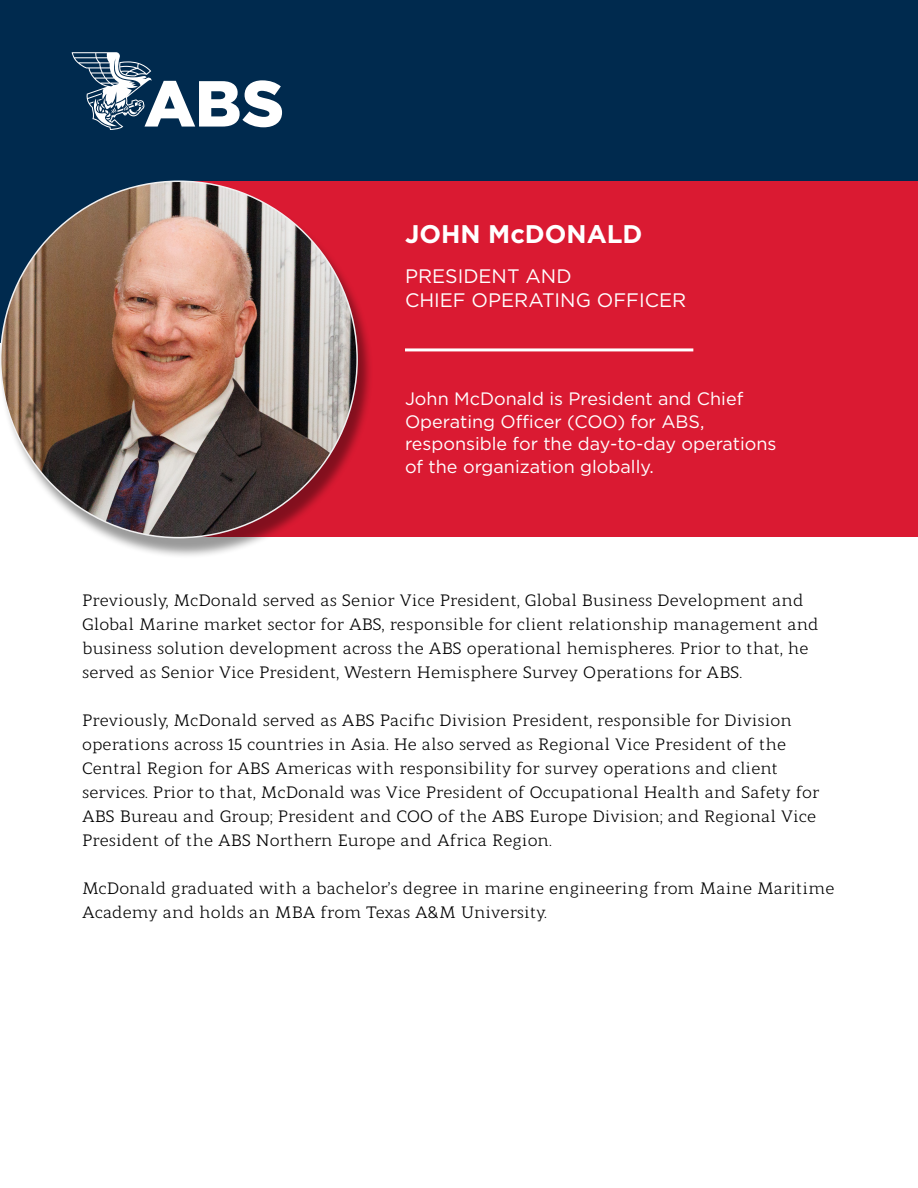
<style>
.page{position:relative;width:918px;height:1188px;background:#fff}
.page>*{position:absolute;margin:0;border:0;box-sizing:border-box;transform-origin:0 0}
.t1{font:700 25.5px "Gotham";color:#fff}
.t2{font:19.5px/24px "Gotham";color:#fff}
.t3{font:18px/22.5px "Gotham";color:#fff}
.t4{font:16.5px/24px "Modum";color:#000}
</style>
<div class="page">
<div style="left:0;top:0;width:918px;height:343px;background:#002a4e"></div>
<svg style="left:72px;top:52px;width:210px;height:78px"></svg>
<div style="left:168px;top:181px;width:750px;height:356px;background:#da1a32"></div>
<hr style="left:405px;top:348px;width:288px;height:3px;background:#fff">
<div style="left:0;top:185px;width:373px;height:374px;background:#000;opacity:.4"></div>
<img style="left:1px;top:181px;width:356px;height:357px;border-radius:178px">
<h1 class="t1" style="left:405px;top:217px;width:239px">JOHN McDONALD</h1>
<p class="t2" style="left:405px;top:264px;width:283px">PRESIDENT AND<br>CHIEF OPERATING OFFICER</p>
<p class="t3" style="left:405px;top:387px;width:373px">John McDonald is President and Chief Operating Officer (COO) for ABS, responsible for the day-to-day operations of the organization globally.</p>
<p class="t4" style="left:82px;top:587px;width:738px">Previously, McDonald served as Senior Vice President, Global Business Development and Global Marine market sector for ABS, responsible for client relationship management and business solution development across the ABS operational hemispheres. Prior to that, he served as Senior Vice President, Western Hemisphere Survey Operations for ABS.</p>
<p class="t4" style="left:82px;top:707px;width:739px">Previously, McDonald served as ABS Pacific Division President, responsible for Division operations across 15 countries in Asia. He also served as Regional Vice President of the Central Region for ABS Americas with responsibility for survey operations and client services. Prior to that, McDonald was Vice President of Occupational Health and Safety for ABS Bureau and Group; President and COO of the ABS Europe Division; and Regional Vice President of the ABS Northern Europe and Africa Region.</p>
<p class="t4" style="left:82px;top:875px;width:754px">McDonald graduated with a bachelor’s degree in marine engineering from Maine Maritime<br>Academy and holds an MBA from Texas A&amp;M University.</p>
</div>
